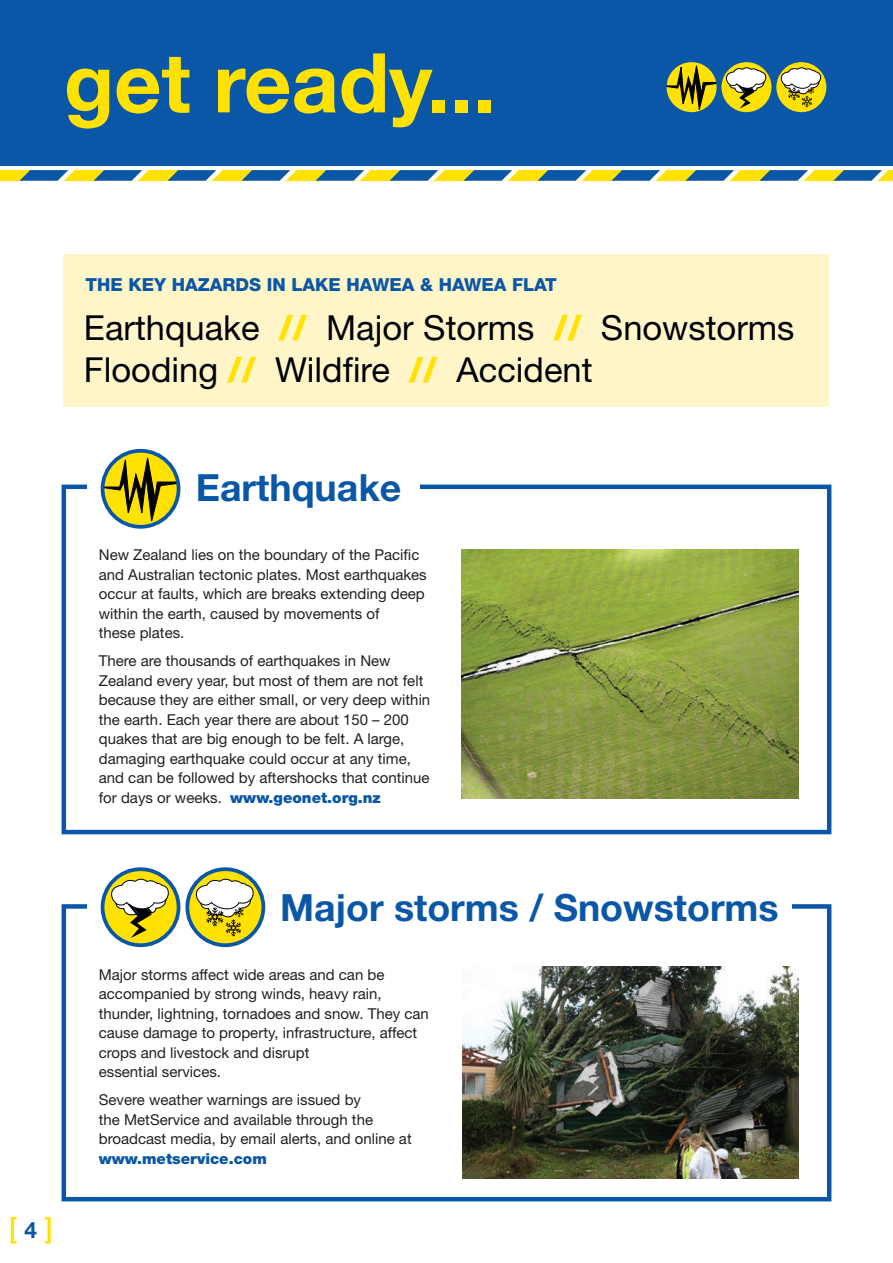
<style>
.page{position:relative;width:893px;height:1263px;background:#fff}
.page>*{position:absolute;margin:0;border:0;box-sizing:border-box;transform-origin:0 0}
.t1{font:700 82.5px "Helvetica Neue LT Std";color:#ffe201}
.t2{font:700 37.5px "Helvetica Neue LT Std";color:#0a57a7}
.t3{font:34.5px/42px "Helvetica Neue LT Std";color:#010209}
.t4{font:700 22.5px "Helvetica Neue LT Std";color:#0a57a7}
.t5{font:800 18px "Helvetica Neue LT Std";color:#0a57a7}
.t6{font:15px/19.5px "Helvetica Neue LT Std";color:#231f20}
.s1{font-weight:800;color:#ffe201}
.s2{font-weight:900;color:#0a57a7}
</style>
<div class="page">
<div style="left:0;top:170px;width:893px;height:11px;background:#ffe201"></div>
<svg style="left:0;top:170px;width:149px;height:11px"></svg>
<svg style="left:168px;top:170px;width:55px;height:11px"></svg>
<svg style="left:242px;top:170px;width:55px;height:11px"></svg>
<svg style="left:316px;top:170px;width:55px;height:11px"></svg>
<svg style="left:390px;top:170px;width:55px;height:11px"></svg>
<svg style="left:463px;top:170px;width:56px;height:11px"></svg>
<svg style="left:537px;top:170px;width:56px;height:11px"></svg>
<svg style="left:611px;top:170px;width:55px;height:11px"></svg>
<svg style="left:685px;top:170px;width:55px;height:11px"></svg>
<svg style="left:759px;top:170px;width:55px;height:11px"></svg>
<svg style="left:833px;top:170px;width:55px;height:11px"></svg>
<div style="left:0;top:0;width:893px;height:166px;background:#0a57a7"></div>
<div style="left:64px;top:254px;width:765px;height:153px;background:#fef6c9"></div>
<div style="left:62px;top:484px;width:769px;height:350px;border:4px solid #0a57a7"></div>
<div style="left:62px;top:904px;width:769px;height:297px;border:4px solid #0a57a7"></div>
<div style="left:87px;top:464px;width:333px;height:48px;background:#fff"></div>
<div style="left:87px;top:883px;width:705px;height:48px;background:#fff"></div>
<img style="left:461px;top:549px;width:337px;height:249px">
<img style="left:462px;top:967px;width:336px;height:212px">
<svg style="left:11px;top:1217px;width:6px;height:26px"></svg>
<svg style="left:45px;top:1217px;width:6px;height:26px"></svg>
<svg style="left:103px;top:456px;width:76px;height:67px"></svg>
<div style="left:101px;top:449px;width:79px;height:80px;border:4px solid #0a57a7;border-radius:50%"></div>
<svg style="left:103px;top:869px;width:76px;height:76px"></svg>
<div style="left:101px;top:867px;width:79px;height:80px;border:4px solid #0a57a7;border-radius:50%"></div>
<svg style="left:102px;top:878px;width:71px;height:60px"></svg>
<svg style="left:187px;top:869px;width:76px;height:76px"></svg>
<div style="left:185px;top:867px;width:80px;height:80px;border:4px solid #0a57a7;border-radius:50%"></div>
<svg style="left:186px;top:878px;width:72px;height:58px"></svg>
<div style="left:774px;top:60px;width:55px;height:54px;border:3px solid #0a57a7;border-radius:50%"></div>
<svg style="left:666px;top:60px;width:158px;height:54px"></svg>
<p class="t1" style="left:64px;top:32px;width:434px">get ready...</p>
<h3 class="t4" style="left:24px;top:1216px;width:14px">4</h3>
<p class="t5" style="left:85px;top:274px;width:473px">THE KEY HAZARDS IN LAKE HAWEA &amp; HAWEA FLAT</p>
<p class="t3" style="left:84px;top:306px;width:712px">Earthquake <span class="s1">//</span> Major Storms <span class="s1">//</span> Snowstorms<br>Flooding <span class="s1">//</span> Wildfire <span class="s1">//</span> Accident</p>
<p class="t2" style="left:196px;top:465px;width:207px">Earthquake</p>
<p class="t6" style="left:99px;top:545px;width:329px">New Zealand lies on the boundary of the Pacific and Australian tectonic plates. Most earthquakes occur at faults, which are breaks extending deep within the earth, caused by movements of<br>these plates.</p>
<p class="t6" style="left:99px;top:651px;width:333px">There are thousands of earthquakes in New Zealand every year, but most of them are not felt because they are either small, or very deep within the earth. Each year there are about 150 – 200 quakes that are big enough to be felt. A large, damaging earthquake could occur at any time, and can be followed by aftershocks that continue for days or weeks. <span class="s2">www.geonet.org.nz</span></p>
<p class="t2" style="left:280px;top:884px;width:500px">Major storms / Snowstorms</p>
<p class="t6" style="left:99px;top:964px;width:332px">Major storms affect wide areas and can be accompanied by strong winds, heavy rain, thunder, lightning, tornadoes and snow. They can cause damage to property, infrastructure, affect crops and livestock and disrupt<br>essential services.</p>
<p class="t6" style="left:99px;top:1090px;width:314px">Severe weather warnings are issued by<br>the MetService and available through the broadcast media, by email alerts, and online at <span class="s2">www.metservice.com</span></p>
</div>
